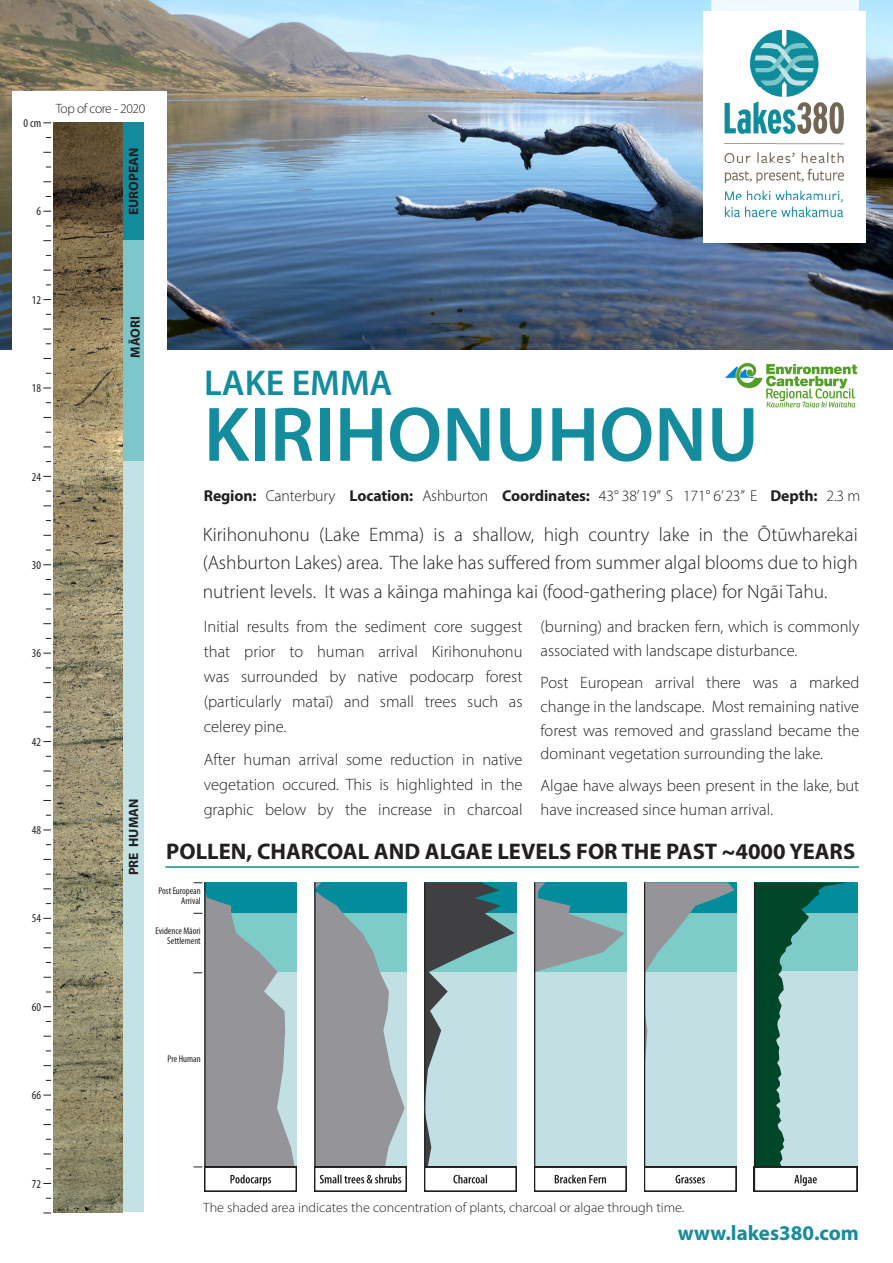
<style>
.page{position:relative;width:893px;height:1263px;background:#fff}
.page>*{position:absolute;margin:0;border:0;box-sizing:border-box;transform-origin:0 0}
.Paragraph_Style_1{font:600 78px "Myriad Pro";color:#148c9d}
.t1{font:600 36px "Myriad Pro";color:#148c9d}
.t2{font:700 22.65px "Myriad Pro";color:#231f20}
.t3{font:700 21px "Myriad Pro";color:#148c9d}
.Introduction{font:300 19.5px/28.5px "Myriad Pro";color:#231f20;text-align:justify}
.Body_text{font:300 16.5px/24.9px "Myriad Pro";color:#231f20;text-align:justify}
.t4{font:300 15.75px "Myriad Pro";letter-spacing:-.01em;color:#231f20}
.t5{font:300 13.5px "Myriad Pro";color:#231f20;scale:1.04 1}
.t6{font:700 13.5px "Myriad Pro";color:#231f20}
.t7{font:300 13.5px "Myriad Pro";letter-spacing:-.03em;color:#231f20}
.t8{font:condensed 12px "Myriad Pro";color:#231f20}
.t9{font:condensed 9.75px/10.5px "Myriad Pro";color:#231f20;text-align:right}
.s1{font-weight:700}
</style>
<div class="page">
<img style="left:725px;top:362px;width:133px;height:46px">
<img style="left:0;top:0;width:893px;height:349px">
<div style="left:711px;top:0;width:148px;height:230px;background:linear-gradient(to right,#eff9fe,#f0fafe);border:1px solid #fff"></div>
<img style="left:704px;top:12px;width:162px;height:230px">
<div style="left:13px;top:91px;width:154px;height:260px;background:#fff"></div>
<div style="left:123px;top:122px;width:20px;height:118px;background:#148c9d"></div>
<div style="left:123px;top:240px;width:20px;height:221px;background:#7dc7ca"></div>
<div style="left:123px;top:462px;width:20px;height:750px;background:#c2e2e4"></div>
<hr style="left:165px;top:866px;width:694px;height:2px;background:#148c9d">
<img style="left:53px;top:122px;width:70px;height:1090px">
<svg style="left:424px;top:882px;width:93px;height:309px"></svg>
<svg style="left:644px;top:882px;width:92px;height:309px"></svg>
<svg style="left:534px;top:882px;width:92px;height:309px"></svg>
<svg style="left:314px;top:882px;width:93px;height:309px"></svg>
<svg style="left:754px;top:882px;width:103px;height:309px"></svg>
<svg style="left:193px;top:882px;width:104px;height:309px"></svg>
<p class="t8" style="left:24px;top:116px;width:19px">0 cm</p>
<p class="t8" style="left:37px;top:204px;width:6px">6</p>
<p class="t7" style="left:56px;top:101px;width:91px">Top of core - 2020</p>
<p class="t6" style="left:125px;top:215px;width:69px;rotate:-90deg">EUROPEAN</p>
<p class="t8" style="left:32px;top:293px;width:11px">12</p>
<p class="t8" style="left:32px;top:381px;width:11px">18</p>
<p class="t8" style="left:32px;top:469px;width:11px">24</p>
<p class="t8" style="left:32px;top:558px;width:11px">30</p>
<p class="t8" style="left:32px;top:646px;width:11px">36</p>
<p class="t8" style="left:32px;top:734px;width:11px">42</p>
<p class="t8" style="left:32px;top:823px;width:11px">48</p>
<p class="t8" style="left:32px;top:911px;width:11px">54</p>
<p class="t8" style="left:32px;top:1000px;width:11px">60</p>
<p class="t8" style="left:32px;top:1088px;width:11px">66</p>
<p class="t8" style="left:32px;top:1176px;width:11px">72</p>
<p class="t6" style="left:126px;top:358px;width:43px;rotate:-90deg">MĀORI</p>
<p class="t6" style="left:125px;top:875px;width:78px;rotate:-90deg">PRE HUMAN</p>
<p class="t1" style="left:204px;top:360px;width:190px">LAKE EMMA</p>
<p class="Paragraph_Style_1" style="left:204px;top:385px;width:556px">KIRIHONUHONU</p>
<p class="t4" style="left:204px;top:486px;width:658px"><span class="s1">Region:</span> Canterbury <span class="s1">Location:</span> Ashburton <span class="s1">Coordinates:</span> 43° 38’ 19” S 171° 6’ 23” E <span class="s1">Depth:</span> 2.3 m</p>
<p class="Introduction" style="left:203px;top:520px;width:657px">Kirihonuhonu (Lake Emma) is a shallow, high country lake in the Ōtūwharekai (Ashburton Lakes) area. The lake has suffered from summer algal blooms due to high nutrient levels. It was a kāinga mahinga kai (food-gathering place) for Ngāi Tahu.</p>
<p class="Body_text" style="left:204px;top:614px;width:320px">Initial results from the sediment core suggest that prior to human arrival Kirihonuhonu was surrounded by native podocarp forest (particularly mataī) and small trees such as celerey pine.</p>
<p class="Body_text" style="left:204px;top:747px;width:320px">After human arrival some reduction in native vegetation occured. This is highlighted in the graphic below by the increase in charcoal</p>
<p class="Body_text" style="left:541px;top:615px;width:320px;line-height:23.7px">(burning) and bracken fern, which is commonly associated with landscape disturbance.</p>
<p class="Body_text" style="left:541px;top:671px;width:320px;line-height:23.7px">Post European arrival there was a marked change in the landscape. Most remaining native forest was removed and grassland became the dominant vegetation surrounding the lake.</p>
<p class="Body_text" style="left:541px;top:774px;width:320px;line-height:23.7px">Algae have always been present in the lake, but have increased since human arrival.</p>
<p class="t2" style="left:166px;top:836px;width:690px">POLLEN, CHARCOAL AND ALGAE LEVELS FOR THE PAST ~4000 YEARS</p>
<p class="t9" style="left:159px;top:885px;width:44px">Post European<br>Arrival</p>
<p class="t9" style="left:156px;top:925px;width:47px">Evidence Māori<br>Settlement</p>
<p class="t9" style="left:168px;top:1053px;width:35px">Pre Human</p>
<p class="t5" style="left:203px;top:1199px;width:464px">The shaded area indicates the concentration of plants, charcoal or algae through time.</p>
<p class="t3" style="left:678px;top:1219px;width:183px">www.lakes380.com</p>
</div>
